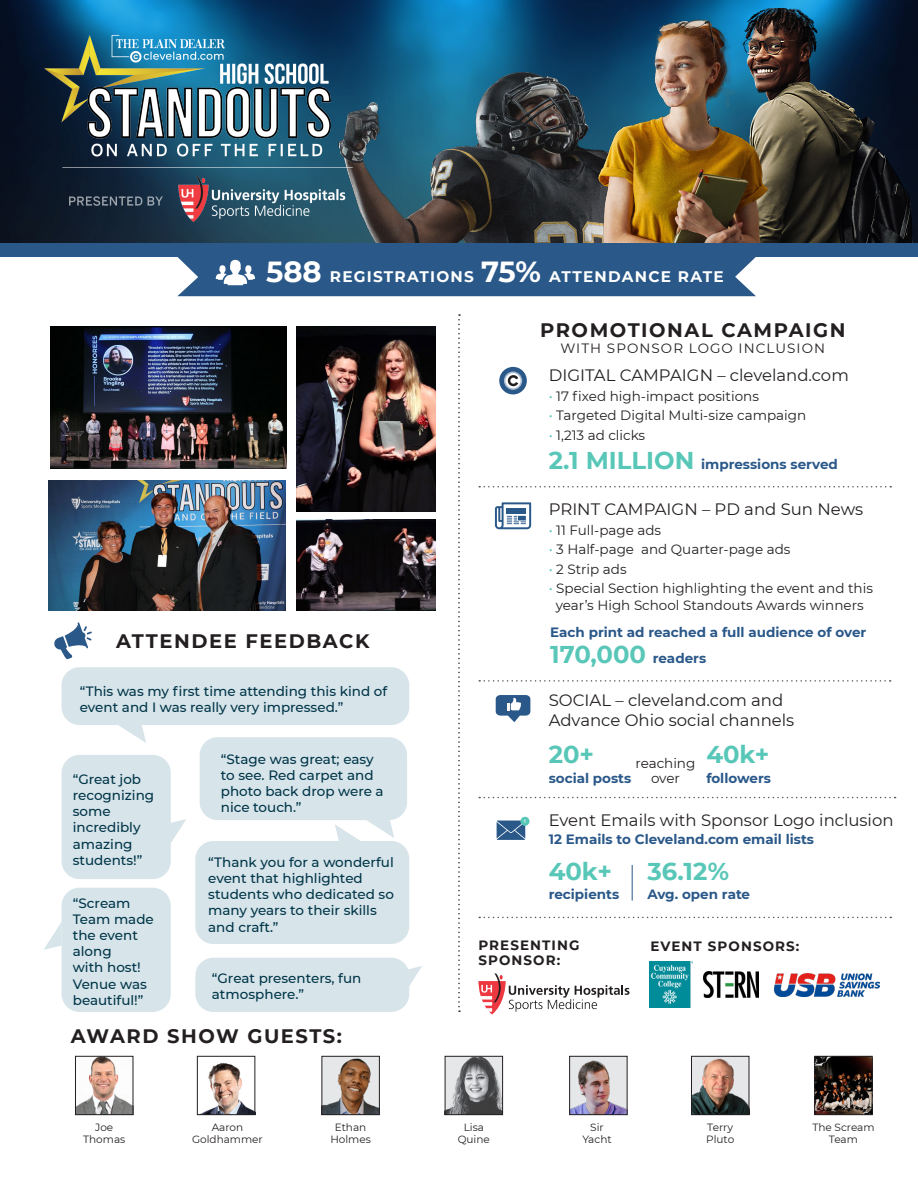
<style>
.page{position:relative;width:918px;height:1188px;background:#fff}
.page>*{position:absolute;margin:0;border:0;box-sizing:border-box;transform-origin:0 0}
.t1{font:700 24.3px "Montserrat";color:#59c7b8}
.t2{font:700 19.5px "Montserrat";letter-spacing:.08em;color:#231f20}
.t3{font:16.5px/19.8px "Montserrat";color:#231f20}
.t4{font:700 15.3px "Montserrat";letter-spacing:.08em;color:#fff}
.t5{font:500 13.5px/16.2px "Montserrat";color:#003548}
.t6{font:13.5px/15px "Montserrat";color:#231f20;text-align:center}
.t7{font:700 13.5px "Montserrat";color:#2a5889}
.t8{font:700 13.5px/15px "Montserrat";letter-spacing:.08em;color:#231f20}
.t9{font:13.5px "Montserrat";letter-spacing:.08em;color:#231f20}
.t10{font:10.5px/12.6px "Montserrat";color:#231f20;text-align:center}
.s1{font-size:29.1px}
.s2{color:#59c7b8}
.s3{font-size:24.3px;color:#59c7b8}
.s4{font-size:13.5px;color:#2a5889}
</style>
<div class="page">
<div style="left:62px;top:755px;width:109px;height:124px;background:#d7e4ea;border-radius:18px"></div>
<div style="left:62px;top:888px;width:109px;height:124px;background:#d7e4ea;border-radius:18px"></div>
<div style="left:0;top:243px;width:918px;height:14px;background:#2a5889"></div>
<svg style="left:458px;top:314px;width:2px;height:698px"></svg>
<svg style="left:54px;top:622px;width:38px;height:37px"></svg>
<div style="left:177px;top:257px;width:579px;height:39px;background:#2a5889"></div>
<div style="left:62px;top:667px;width:347px;height:58px;background:#d7e4ea;border-radius:18px"></div>
<svg style="left:118px;top:725px;width:28px;height:18px"></svg>
<svg style="left:171px;top:819px;width:15px;height:24px"></svg>
<svg style="left:44px;top:922px;width:18px;height:28px"></svg>
<div style="left:200px;top:737px;width:207px;height:83px;background:#d7e4ea;border-radius:18px"></div>
<div style="left:195px;top:841px;width:214px;height:103px;background:#d7e4ea;border-radius:18px"></div>
<div style="left:195px;top:958px;width:214px;height:54px;background:#d7e4ea;border-radius:18px"></div>
<svg style="left:406px;top:966px;width:16px;height:28px"></svg>
<svg style="left:335px;top:820px;width:59px;height:21px"></svg>
<hr style="left:632px;top:865px;width:1px;height:36px;background:#2a5889">
<div style="left:499px;top:367px;width:28px;height:27px;background:#2a5889;border-radius:50%"></div>
<svg style="left:504px;top:372px;width:18px;height:18px"></svg>
<svg style="left:505px;top:373px;width:16px;height:15px"></svg>
<svg style="left:508px;top:375px;width:10px;height:11px"></svg>
<svg style="left:496px;top:695px;width:34px;height:27px"></svg>
<svg style="left:479px;top:486px;width:412px;height:2px"></svg>
<svg style="left:479px;top:680px;width:412px;height:2px"></svg>
<svg style="left:479px;top:797px;width:417px;height:1px"></svg>
<svg style="left:479px;top:917px;width:412px;height:1px"></svg>
<svg style="left:520px;top:817px;width:10px;height:9px"></svg>
<svg style="left:497px;top:819px;width:28px;height:21px"></svg>
<svg style="left:495px;top:502px;width:36px;height:27px"></svg>
<div style="left:507px;top:508px;width:19px;height:5px;background:#2a5889"></div>
<img style="left:571px;top:1058px;width:54px;height:55px">
<div style="left:569px;top:1056px;width:58px;height:59px;border:1px solid #231f20"></div>
<img style="left:693px;top:1058px;width:54px;height:55px">
<div style="left:691px;top:1056px;width:58px;height:59px;border:1px solid #231f20"></div>
<img style="left:447px;top:1058px;width:54px;height:55px">
<div style="left:445px;top:1056px;width:58px;height:59px;border:1px solid #231f20"></div>
<img style="left:817px;top:1058px;width:53px;height:55px">
<div style="left:815px;top:1056px;width:57px;height:59px;border:1px solid #231f20"></div>
<img style="left:77px;top:1058px;width:54px;height:55px">
<div style="left:75px;top:1056px;width:58px;height:59px;border:1px solid #231f20"></div>
<img style="left:202px;top:1063px;width:51px;height:50px">
<div style="left:197px;top:1056px;width:58px;height:59px;border:1px solid #231f20"></div>
<img style="left:324px;top:1058px;width:54px;height:55px">
<div style="left:322px;top:1056px;width:58px;height:59px;border:1px solid #231f20"></div>
<svg style="left:478px;top:973px;width:152px;height:42px"></svg>
<img style="left:0;top:0;width:918px;height:243px">
<img style="left:729px;top:9px;width:189px;height:234px">
<img style="left:335px;top:0;width:394px;height:243px">
<img style="left:38px;top:26px;width:325px;height:207px">
<img style="left:591px;top:15px;width:182px;height:228px">
<img style="left:649px;top:962px;width:44px;height:46px">
<img style="left:703px;top:972px;width:55px;height:26px">
<img style="left:775px;top:973px;width:105px;height:24px">
<img style="left:50px;top:326px;width:237px;height:142px">
<img style="left:296px;top:326px;width:139px;height:186px">
<img style="left:296px;top:520px;width:139px;height:90px">
<img style="left:49px;top:480px;width:236px;height:130px">
<p class="t4" style="left:266px;top:266px;width:209px"><span class="s1">588</span> REGISTRATIONS</p>
<p class="t4" style="left:481px;top:266px;width:244px"><span class="s1">75%</span> ATTENDANCE RATE</p>
<p class="t2" style="left:540px;top:316px;width:307px">PROMOTIONAL CAMPAIGN</p>
<p class="t9" style="left:560px;top:339px;width:266px">WITH SPONSOR LOGO INCLUSION</p>
<p class="t3" style="left:549px;top:365px;width:302px">DIGITAL CAMPAIGN – cleveland.com</p>
<p class="t6" style="left:549px;top:388px;width:212px"><span class="s2">•</span> 17 fixed high-impact positions</p>
<p class="t6" style="left:549px;top:407px;width:259px"><span class="s2">•</span> Targeted Digital Multi-size campaign</p>
<p class="t6" style="left:549px;top:427px;width:98px"><span class="s2">•</span> 1,213 ad clicks</p>
<p class="t7" style="left:549px;top:455px;width:291px"><span class="s3">2.1 MILLION</span> impressions served</p>
<p class="t2" style="left:116px;top:627px;width:255px">ATTENDEE FEEDBACK</p>
<p class="t5" style="left:80px;top:683px;width:309px">“This was my first time attending this kind of event and I was really very impressed.”</p>
<p class="t5" style="left:73px;top:770px;width:83px">“Great job recognizing some incredibly amazing students!”</p>
<p class="t5" style="left:73px;top:894px;width:83px">“Scream<br>Team made the event along<br>with host!<br>Venue was beautiful!”</p>
<p class="t5" style="left:221px;top:750px;width:164px">“Stage was great; easy to see. Red carpet and photo back drop were a nice touch.”</p>
<p class="t5" style="left:208px;top:853px;width:187px">“Thank you for a wonderful event that highlighted students who dedicated so many years to their skills and craft.”</p>
<p class="t5" style="left:212px;top:970px;width:151px">“Great presenters, fun atmosphere.”</p>
<p class="t2" style="left:71px;top:1022px;width:273px">AWARD SHOW GUESTS:</p>
<p class="t10" style="left:83px;top:1120px;width:44px">Joe<br>Thomas</p>
<p class="t10" style="left:192px;top:1120px;width:72px">Aaron<br>Goldhammer</p>
<p class="t10" style="left:330px;top:1120px;width:42px">Ethan<br>Holmes</p>
<p class="t3" style="left:549px;top:499px;width:316px">PRINT CAMPAIGN – PD and Sun News</p>
<p class="t6" style="left:549px;top:522px;width:114px"><span class="s2">•</span> 11 Full-page ads</p>
<p class="t6" style="left:549px;top:542px;width:243px"><span class="s2">•</span> 3 Half-page and Quarter-page ads</p>
<p class="t6" style="left:549px;top:561px;width:79px"><span class="s2">•</span> 2 Strip ads</p>
<p class="t6" style="left:549px;top:580px;width:326px"><span class="s2">•</span> Special Section highlighting the event and this</p>
<p class="t6" style="left:556px;top:597px;width:309px">year’s High School Standouts Awards winners</p>
<p class="t7" style="left:550px;top:622px;width:318px">Each print ad reached a full audience of over</p>
<p class="t1" style="left:550px;top:637px;width:157px">170,000 <span class="s4">readers</span></p>
<p class="t3" style="left:549px;top:690px;width:247px">SOCIAL – cleveland.com and<br>Advance Ohio social channels</p>
<p class="t1" style="left:549px;top:737px;width:47px">20+</p>
<p class="t7" style="left:549px;top:768px;width:84px">social posts</p>
<p class="t6" style="left:636px;top:755px;width:61px">reaching over</p>
<p class="t1" style="left:706px;top:737px;width:65px">40k+</p>
<p class="t7" style="left:706px;top:768px;width:66px">followers</p>
<p class="t3" style="left:549px;top:809px;width:346px">Event Emails with Sponsor Logo inclusion</p>
<p class="t7" style="left:549px;top:829px;width:267px">12 Emails to Cleveland.com email lists</p>
<p class="t1" style="left:549px;top:854px;width:65px">40k+</p>
<p class="t7" style="left:549px;top:885px;width:72px">recipients</p>
<p class="t1" style="left:647px;top:854px;width:83px">36.12%</p>
<p class="t7" style="left:647px;top:885px;width:104px">Avg. open rate</p>
<p class="t8" style="left:478px;top:937px;width:103px">PRESENTING<br>SPONSOR:</p>
<p class="t8" style="left:651px;top:938px;width:150px">EVENT SPONSORS:</p>
<p class="t10" style="left:458px;top:1120px;width:34px">Lisa<br>Quine</p>
<p class="t10" style="left:812px;top:1120px;width:64px">The Scream<br>Team</p>
<p class="t10" style="left:582px;top:1120px;width:31px">Sir<br>Yacht</p>
<p class="t10" style="left:706px;top:1120px;width:30px;text-align:left">Terry<br>Pluto</p>
</div>
